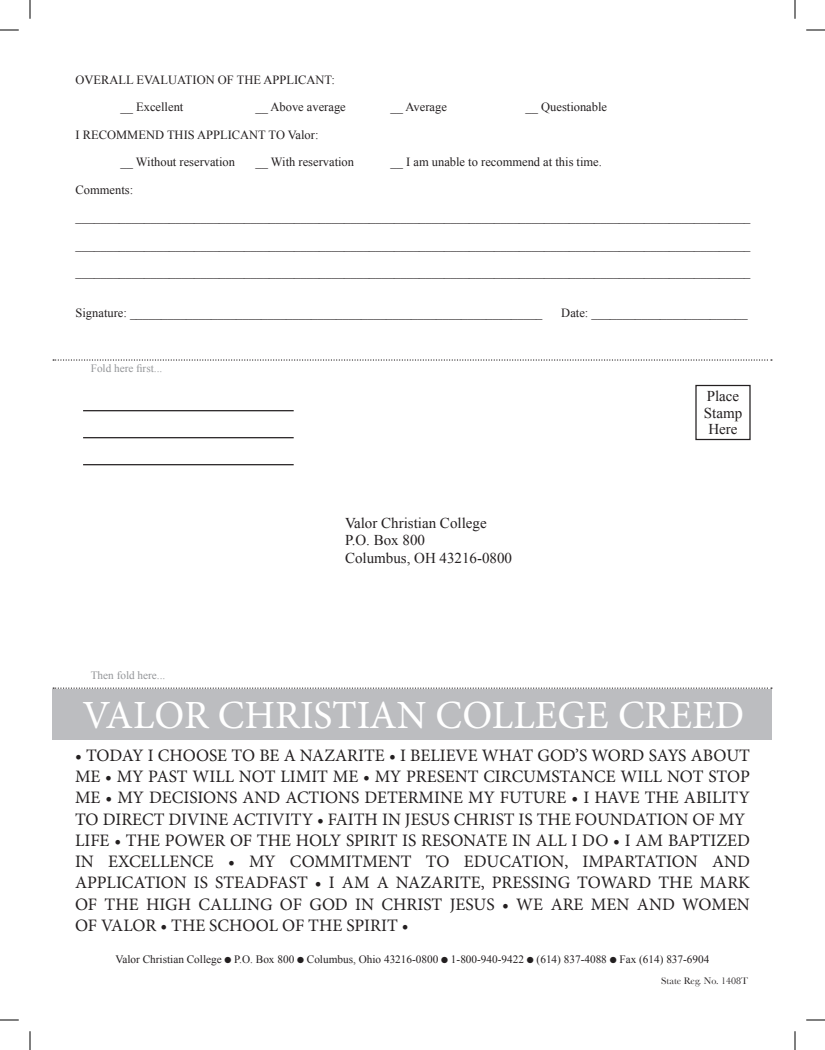
<style>
.page{position:relative;width:825px;height:1050px;background:#fff}
.page>*{position:absolute;margin:0;border:0;box-sizing:border-box;transform-origin:0 0}
.t1{font:40px "Minion Pro";color:#fff}
.t2{font:17.5px/21.2px "Minion Pro";color:#231f20;text-align:justify}
.t3{font:15px "Times New Roman";color:#231f20}
.t4{font:12.5px "Times New Roman";color:#231f20}
.t5{font:11.25px "Times New Roman";color:#231f20}
.t6{font:11.25px "Times New Roman";color:#939598}
.t7{font:10px "Baskerville";color:#231f20}
</style>
<div class="page">
<div style="left:52px;top:689px;width:720px;height:50px;background:#bcbdc0"></div>
<hr style="left:83px;top:410px;width:211px;height:1px;background:#231f20">
<hr style="left:83px;top:437px;width:211px;height:1px;background:#231f20">
<hr style="left:83px;top:464px;width:211px;height:1px;background:#231f20">
<div style="left:695px;top:385px;width:56px;height:55px;border:1px solid #231f20"></div>
<svg style="left:53px;top:688px;width:719px;height:1px"></svg>
<svg style="left:53px;top:359px;width:719px;height:2px"></svg>
<svg style="left:0;top:29px;width:19px;height:2px"></svg>
<svg style="left:806px;top:29px;width:19px;height:2px"></svg>
<svg style="left:0;top:1019px;width:19px;height:2px"></svg>
<svg style="left:806px;top:1019px;width:19px;height:2px"></svg>
<svg style="left:29px;top:0;width:2px;height:19px"></svg>
<svg style="left:29px;top:1031px;width:2px;height:19px"></svg>
<svg style="left:794px;top:0;width:2px;height:19px"></svg>
<svg style="left:794px;top:1031px;width:2px;height:19px"></svg>
<p class="t4" style="left:76px;top:71px;width:261px">OVERALL EVALUATION OF THE APPLICANT:</p>
<p class="t4" style="left:121px;top:99px;width:64px">__ Excellent</p>
<p class="t4" style="left:256px;top:99px;width:92px">__ Above average</p>
<p class="t4" style="left:391px;top:99px;width:58px">__ Average</p>
<p class="t4" style="left:526px;top:99px;width:83px">__ Questionable</p>
<p class="t4" style="left:76px;top:126px;width:244px">I RECOMMEND THIS APPLICANT TO Valor:</p>
<p class="t4" style="left:121px;top:154px;width:116px">__ Without reservation</p>
<p class="t4" style="left:256px;top:154px;width:100px">__ With reservation</p>
<p class="t4" style="left:391px;top:154px;width:213px">__ I am unable to recommend at this time.</p>
<p class="t4" style="left:76px;top:181px;width:59px">Comments:</p>
<p class="t4" style="left:76px;top:209px;width:676px">____________________________________________________________________________________________________________</p>
<p class="t4" style="left:76px;top:236px;width:676px">____________________________________________________________________________________________________________</p>
<p class="t4" style="left:76px;top:264px;width:676px">____________________________________________________________________________________________________________</p>
<p class="t4" style="left:76px;top:305px;width:469px">Signature: __________________________________________________________________</p>
<p class="t4" style="left:561px;top:305px;width:188px">Date: _________________________</p>
<p class="t6" style="left:91px;top:361px;width:73px">Fold here first...</p>
<p class="t6" style="left:91px;top:668px;width:76px">Then fold here...</p>
<p class="t3" style="left:345px;top:513px;width:143px">Valor Christian College</p>
<p class="t3" style="left:345px;top:530px;width:82px">P.O. Box 800</p>
<p class="t3" style="left:345px;top:548px;width:169px">Columbus, OH 43216-0800</p>
<p class="t3" style="left:707px;top:386px;width:34px">Place</p>
<p class="t3" style="left:704px;top:402px;width:40px">Stamp</p>
<p class="t3" style="left:708px;top:419px;width:31px">Here</p>
<p class="t1" style="left:82px;top:689px;width:663px">VALOR CHRISTIAN COLLEGE CREED</p>
<p class="t2" style="left:75px;top:745px;width:677px">• TODAY I CHOOSE TO BE A NAZARITE • I BELIEVE WHAT GOD’S WORD SAYS ABOUT ME • MY PAST WILL NOT LIMIT ME • MY PRESENT CIRCUMSTANCE WILL NOT STOP ME • MY DECISIONS AND ACTIONS DETERMINE MY FUTURE • I HAVE THE ABILITY TO DIRECT DIVINE ACTIVITY • FAITH IN JESUS CHRIST IS THE FOUNDATION OF MY</p>
<p class="t2" style="left:75px;top:830px;width:677px">LIFE • THE POWER OF THE HOLY SPIRIT IS RESONATE IN ALL I DO • I AM BAPTIZED IN EXCELLENCE • MY COMMITMENT TO EDUCATION, IMPARTATION AND APPLICATION IS STEADFAST • I AM A NAZARITE, PRESSING TOWARD THE MARK OF THE HIGH CALLING OF GOD IN CHRIST JESUS • WE ARE MEN AND WOMEN OF VALOR • THE SCHOOL OF THE SPIRIT •</p>
<p class="t5" style="left:116px;top:952px;width:595px">Valor Christian College ● P.O. Box 800 ● Columbus, Ohio 43216-0800 ● 1-800-940-9422 ● (614) 837-4088 ● Fax (614) 837-6904</p>
<p class="t7" style="left:661px;top:975px;width:89px">State Reg. No. 1408T</p>
</div>
